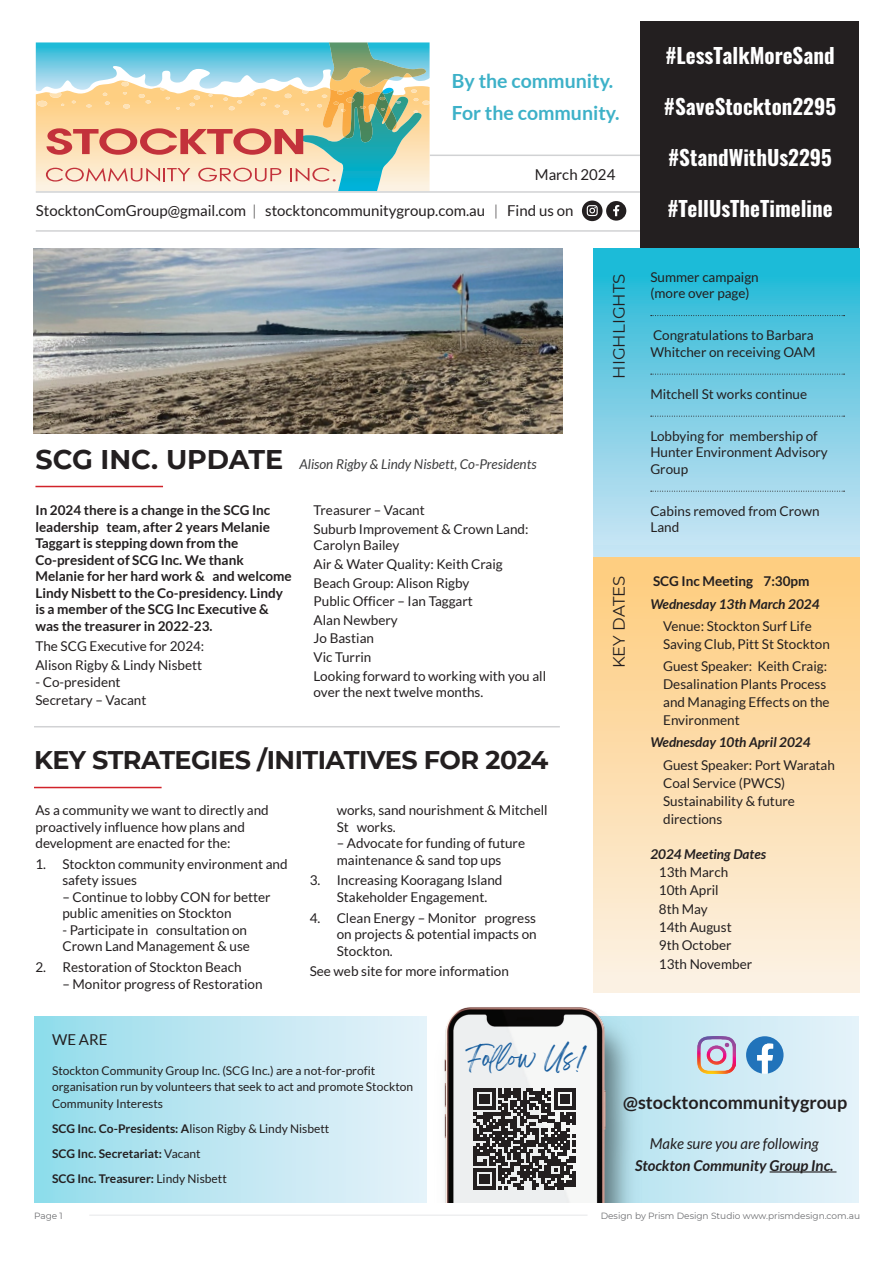
<style>
.page{position:relative;width:893px;height:1263px;background:#fff}
.page>*{position:absolute;margin:0;border:0;box-sizing:border-box;transform-origin:0 0}
.t1{font:700 25.5px "Montserrat";letter-spacing:-.02em;color:#231f20}
.t2{font:22.35px "Breathing Personal Use";color:#175d9e}
.t3{font:700 21px "Oswald";color:#fff}
.t4{font:700 19.5px/31.5px "Lato";color:#3db1c8}
.t5{font:700 18px "Lato";color:#231f20}
.t6{font:16.5px "Montserrat";color:#231f20}
.t7{font:15px "Lato";color:#231f20}
.t8{font:italic 700 15px "Lato";color:#231f20}
.t9{font:italic 15px "Lato";color:#231f20}
.t10{font:13.5px/16.5px "Lato";color:#231f20}
.t11{font:700 13.5px/16.5px "Lato";color:#231f20}
.t12{font:italic 700 13.5px "Lato";color:#231f20}
.t13{font:italic 13.5px "Lato";color:#3e3e3f}
.t14{font:12px/16.5px "Lato";color:#231f20}
.t15{font:700 12px/25px "Lato";color:#231f20}
.t16{font:9px "Montserrat";color:#6c6d70}
.s1{font-weight:300}
.s2{font-family:"Montserrat";font-weight:700;font-style:normal;font-size:27px;color:#231f20}
.s3{font-weight:400}
</style>
<div class="page">
<hr style="left:89px;top:1215px;width:498px;height:1px;background:#e6e7e9">
<div style="left:593px;top:556px;width:266px;height:437px;background:linear-gradient(to bottom,#fecb7b,#fbf1e4)"></div>
<svg style="left:36px;top:42px;width:395px;height:149px;background:#c1c7b1"></svg>
<hr style="left:430px;top:155px;width:210px;height:1px;background:#d1d2d4">
<hr style="left:36px;top:191px;width:604px;height:2px;background:#d1d2d4">
<hr style="left:36px;top:230px;width:604px;height:2px;background:#d1d2d4">
<div style="left:640px;top:21px;width:219px;height:228px;background:#231f20"></div>
<svg style="left:582px;top:201px;width:44px;height:20px"></svg>
<hr style="left:35px;top:486px;width:128px;height:1px;background:#d1232a">
<div style="left:34px;top:1016px;width:393px;height:186px;background:linear-gradient(to right,#93dceb,#eaf2fa)"></div>
<svg style="left:650px;top:1016px;width:209px;height:186px;background:#d1ebf5"></svg>
<img style="left:399px;top:991px;width:251px;height:211px">
<svg style="left:474px;top:1088px;width:102px;height:102px;background:#656263"></svg>
<hr style="left:770px;top:1171px;width:66px;height:1px;background:#231f20">
<img style="left:33px;top:249px;width:530px;height:184px">
<div style="left:593px;top:249px;width:266px;height:307px;background:linear-gradient(to bottom,#1ab7d5,#d4e5f4)"></div>
<svg style="left:651px;top:315px;width:194px;height:1px"></svg>
<svg style="left:651px;top:374px;width:194px;height:1px"></svg>
<svg style="left:651px;top:416px;width:194px;height:1px"></svg>
<svg style="left:651px;top:491px;width:194px;height:1px"></svg>
<hr style="left:34px;top:787px;width:128px;height:1px;background:#d1232a">
<hr style="left:34px;top:726px;width:526px;height:1px;background:#d1d2d4">
<div style="left:594px;top:545px;width:265px;height:11px;background:#c4e5f4"></div>
<img style="left:698px;top:1036px;width:37px;height:38px">
<svg style="left:746px;top:1036px;width:37px;height:38px"></svg>
<h3 class="t4" style="left:452px;top:65px;width:169px">By the community.<br>For the community.</h3>
<p class="t7" style="left:535px;top:166px;width:82px">March 2024</p>
<p class="t7" style="left:36px;top:202px;width:539px">StocktonComGroup@gmail.com <span class="s1">|</span> stocktoncommunitygroup.com.au <span class="s1">|</span> Find us on</p>
<h3 class="t3" style="left:665px;top:37px;width:171px">#LessTalkMoreSand</h3>
<h3 class="t3" style="left:664px;top:88px;width:174px">#SaveStockton2295</h3>
<h3 class="t3" style="left:668px;top:139px;width:165px">#StandWithUs2295</h3>
<h3 class="t3" style="left:667px;top:189px;width:167px">#TellUsTheTimeline</h3>
<p class="t13" style="left:35px;top:456px;width:503px"><span class="s2">SCG INC. UPDATE</span> Alison Rigby &amp; Lindy Nisbett, Co-Presidents</p>
<p class="t11" style="left:35px;top:502px;width:258px">In 2024 there is a change in the SCG Inc leadership team, after 2 years Melanie Taggart is stepping down from the Co-president of SCG Inc. We thank Melanie for her hard work &amp; and welcome Lindy Nisbett to the Co-presidency. Lindy is a member of the SCG Inc Executive &amp; was the treasurer in 2022-23.</p>
<p class="t10" style="left:35px;top:637px;width:170px;line-height:18.6px">The SCG Executive for 2024:<br>Alison Rigby &amp; Lindy Nisbett</p>
<p class="t10" style="left:35px;top:672px;width:112px;line-height:18.6px">- Co-president<br>Secretary – Vacant</p>
<p class="t10" style="left:314px;top:501px;width:216px;line-height:18.6px">Treasurer – Vacant<br>Suburb Improvement &amp; Crown Land:</p>
<p class="t10" style="left:314px;top:536px;width:234px;line-height:18.6px">Carolyn Bailey<br>Air &amp; Water Quality: Keith Craig<br>Beach Group: Alison Rigby<br>Public Officer – Ian Taggart<br>Alan Newbery<br>Jo Bastian<br>Vic Turrin<br>Looking forward to working with you all</p>
<p class="t10" style="left:314px;top:684px;width:171px">over the next twelve months.</p>
<h1 class="t1" style="left:34px;top:741px;width:516px">KEY STRATEGIES /INITIATIVES FOR 2024</h1>
<p class="t10" style="left:35px;top:802px;width:235px">As a community we want to directly and proactively influence how plans and development are enacted for the:</p>
<p class="t10" style="left:62px;top:856px;width:227px;text-indent:-27px">1. Stockton community environment and safety issues</p>
<p class="t10" style="left:62px;top:888px;width:210px">– Continue to lobby CON for better public amenities on Stockton</p>
<p class="t10" style="left:62px;top:921px;width:189px">- Participate in consultation on<br>Crown Land Management &amp; use</p>
<p class="t10" style="left:35px;top:959px;width:208px">2. Restoration of Stockton Beach</p>
<p class="t10" style="left:62px;top:975px;width:202px">– Monitor progress of Restoration</p>
<p class="t10" style="left:337px;top:802px;width:212px">works, sand nourishment &amp; Mitchell<br>St works.</p>
<p class="t10" style="left:337px;top:835px;width:190px">– Advocate for funding of future maintenance &amp; sand top ups</p>
<p class="t10" style="left:337px;top:872px;width:167px;text-indent:-27px">3. Increasing Kooragang Island<br>Stakeholder Engagement.</p>
<p class="t10" style="left:337px;top:909px;width:202px;text-align:justify;text-indent:-27px">4. Clean Energy – Monitor progress on projects &amp; potential impacts on Stockton.</p>
<p class="t10" style="left:310px;top:963px;width:201px">See web site for more information</p>
<p class="t7" style="left:52px;top:1032px;width:57px">WE ARE</p>
<p class="t14" style="left:52px;top:1062px;width:363px">Stockton Community Group Inc. (SCG Inc.) are a not-for-profit organisation run by volunteers that seek to act and promote Stockton<br>Community Interests</p>
<p class="t15" style="left:52px;top:1116px;width:279px">SCG Inc. Co-Presidents: A<span class="s3">lison Rigby &amp; Lindy Nisbett<br></span>SCG Inc. Secretariat: <span class="s3">Vacant<br></span>SCG Inc. Treasurer: <span class="s3">Lindy Nisbett</span></p>
<h2 class="t2" style="left:466px;top:1051px;width:121px">Follow Us!</h2>
<p class="t6" style="left:608px;top:379px;width:106px;rotate:-90deg">HIGHLIGHTS</p>
<p class="t10" style="left:650px;top:268px;width:110px">Summer campaign (more over page)</p>
<p class="t10" style="left:650px;top:327px;width:167px">Congratulations to Barbara<br>Whitcher on receiving OAM</p>
<p class="t10" style="left:650px;top:385px;width:158px">Mitchell St works continue</p>
<p class="t10" style="left:650px;top:427px;width:179px">Lobbying for membership of<br>Hunter Environment Advisory<br>Group</p>
<p class="t10" style="left:650px;top:503px;width:171px">Cabins removed from Crown<br>Land</p>
<p class="t6" style="left:608px;top:668px;width:94px;rotate:-90deg">KEY DATES</p>
<p class="t11" style="left:653px;top:573px;width:158px">SCG Inc Meeting 7:30pm</p>
<p class="t12" style="left:650px;top:596px;width:171px">Wednesday 13th March 2024</p>
<p class="t10" style="left:663px;top:617px;width:168px;line-height:18px">Venue: Stockton Surf Life<br>Saving Club, Pitt St Stockton</p>
<p class="t10" style="left:663px;top:657px;width:168px;line-height:18px">Guest Speaker: Keith Craig:<br>Desalination Plants Process and Managing Effects on the<br>Environment</p>
<p class="t12" style="left:650px;top:735px;width:162px">Wednesday 10th April 2024</p>
<p class="t10" style="left:663px;top:755px;width:173px;line-height:18px">Guest Speaker: Port Waratah<br>Coal Service (PWCS)<br>Sustainability &amp; future directions</p>
<p class="t12" style="left:650px;top:846px;width:117px">2024 Meeting Dates</p>
<p class="t10" style="left:659px;top:863px;width:95px;line-height:18.3px">13th March<br>10th April<br>8th May<br>14th August<br>9th October<br>13th November</p>
<h3 class="t5" style="left:623px;top:1092px;width:226px">@stocktoncommunitygroup</h3>
<p class="t9" style="left:650px;top:1135px;width:170px">Make sure you are following</p>
<p class="t8" style="left:635px;top:1157px;width:200px">Stockton Community Group Inc.</p>
<p class="t16" style="left:34px;top:1209px;width:30px">Page 1</p>
<p class="t16" style="left:601px;top:1209px;width:261px">Design by Prism Design Studio www.prismdesign.com.au</p>
</div>
